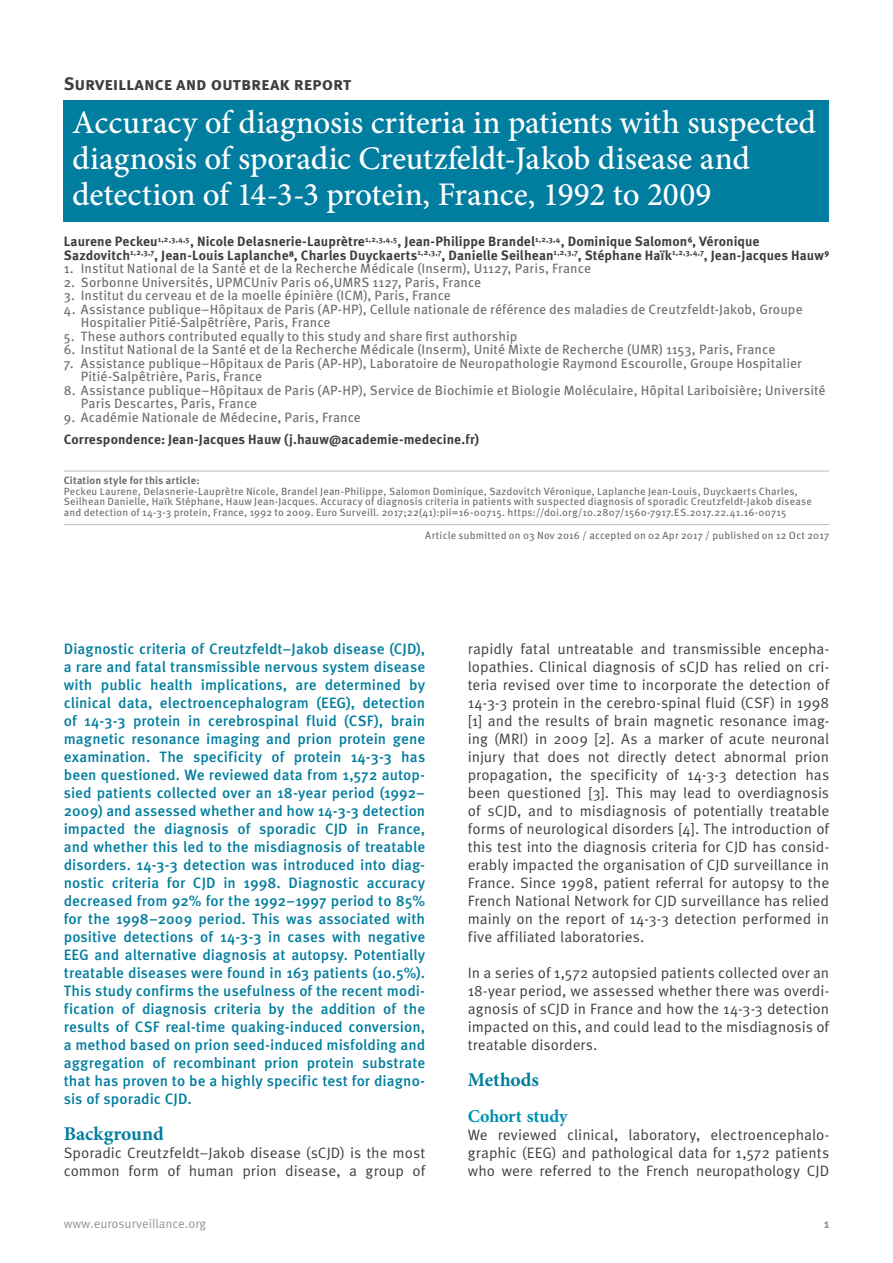
<style>
.page{position:relative;width:893px;height:1263px;background:#fff}
.page>*{position:absolute;margin:0;border:0;box-sizing:border-box;transform-origin:0 0}
.t1{font:500 33px/36px "Minion Pro";letter-spacing:-.005em;color:#fff}
.t2{font:700 19.5px "Minion Pro";color:#007d9f}
.t3{font:700 18px "Meta Pro";color:#3e3e3f}
.t4{font:700 18px "Minion Pro";letter-spacing:-.005em;color:#008fb0}
.t5{font:15px/18px "Meta Pro";color:#3e3e3f;text-align:justify}
.t6{font:500 15px/18px "Meta Pro";letter-spacing:.005em;color:#007d9f;text-align:justify}
.t7{font:13.5px/13.5px "Meta Pro";letter-spacing:.005em;color:#6c6d70}
.t8{font:700 13.5px/13.5px "Meta Pro";letter-spacing:.005em;color:#3e3e3f}
.t9{font:12.75px "Meta Pro";color:#939598}
.t10{font:700 12.75px "Meta Pro";color:#939598}
.t11{font:10.5px/10.5px "Meta Pro";letter-spacing:.015em;color:#6c6d70}
.t12{font:700 10.5px "Meta Pro";letter-spacing:.015em;color:#6c6d70}
</style>
<div class="page">
<hr style="left:64px;top:471px;width:765px;height:1px;background:#bcbdc0">
<hr style="left:64px;top:524px;width:765px;height:1px;background:#bcbdc0">
<div style="left:64px;top:100px;width:765px;height:122px;background:#007d9f"></div>
<p class="t3" style="left:64px;top:72px;width:289px">Surveillance and outbreak report</p>
<h1 class="t1" style="left:72px;top:104px;width:745px">Accuracy of diagnosis criteria in patients with suspected diagnosis of sporadic Creutzfeldt-Jakob disease and detection of 14-3-3 protein, France, 1992 to 2009</h1>
<p class="t8" style="left:64px;top:235px;width:767px">Laurene Peckeu<sup>1,2,3,4,5</sup>, Nicole Delasnerie-Lauprètre<sup>1,2,3,4,5</sup>, Jean-Philippe Brandel<sup>1,2,3,4</sup>, Dominique Salomon⁶, Véronique<br>Sazdovitch<sup>1,2,3,7</sup>, Jean-Louis Laplanche⁸, Charles Duyckaerts<sup>1,2,3,7</sup>, Danielle Seilhean<sup>1,2,3,7</sup>, Stéphane Haïk<sup>1,2,3,4,7</sup>, Jean-Jacques Hauw⁹</p>
<p class="t7" style="left:64px;top:262px;width:529px">1. Institut National de la Santé et de la Recherche Médicale (Inserm), U1127, Paris, France</p>
<p class="t7" style="left:64px;top:276px;width:419px">2. Sorbonne Universités, UPMCUniv Paris 06,UMRS 1127, Paris, France</p>
<p class="t7" style="left:64px;top:289px;width:389px">3. Institut du cerveau et de la moelle épinière (ICM), Paris, France</p>
<p class="t7" style="left:81px;top:303px;width:723px;text-indent:-17px">4. Assistance publique–Hôpitaux de Paris (AP-HP), Cellule nationale de référence des maladies de Creutzfeldt-Jakob, Groupe<br>Hospitalier Pitié-Salpêtrière, Paris, France</p>
<p class="t7" style="left:64px;top:330px;width:455px">5. These authors contributed equally to this study and share first authorship</p>
<p class="t7" style="left:64px;top:343px;width:713px">6. Institut National de la Santé et de la Recherche Médicale (Inserm), Unité Mixte de Recherche (UMR) 1153, Paris, France</p>
<p class="t7" style="left:81px;top:357px;width:723px;text-indent:-17px">7. Assistance publique–Hôpitaux de Paris (AP-HP), Laboratoire de Neuropathologie Raymond Escourolle, Groupe Hospitalier<br>Pitié-Salpêtrière, Paris, France</p>
<p class="t7" style="left:81px;top:384px;width:746px;text-indent:-17px">8. Assistance publique–Hôpitaux de Paris (AP-HP), Service de Biochimie et Biologie Moléculaire, Hôpital Lariboisière; Université<br>Paris Descartes, Paris, France</p>
<p class="t7" style="left:64px;top:411px;width:299px">9. Académie Nationale de Médecine, Paris, France</p>
<p class="t8" style="left:64px;top:433px;width:417px">Correspondence: Jean-Jacques Hauw (j.hauw@academie-medecine.fr)</p>
<p class="t12" style="left:64px;top:474px;width:137px">Citation style for this article:</p>
<p class="t11" style="left:64px;top:486px;width:750px">Peckeu Laurene, Delasnerie-Lauprètre Nicole, Brandel Jean-Philippe, Salomon Dominique, Sazdovitch Véronique, Laplanche Jean-Louis, Duyckaerts Charles,<br>Seilhean Danielle, Haïk Stéphane, Hauw Jean-Jacques. Accuracy of diagnosis criteria in patients with suspected diagnosis of sporadic Creutzfeldt-Jakob disease and detection of 14-3-3 protein, France, 1992 to 2009. Euro Surveill. 2017;22(41):pii=16-00715. https://doi.org/10.2807/1560-7917.ES.2017.22.41.16-00715</p>
<p class="t11" style="left:425px;top:530px;width:405px">Article submitted on 03 Nov 2016 / accepted on 02 Apr 2017 / published on 12 Oct 2017</p>
<p class="t6" style="left:64px;top:640px;width:363px">Diagnostic criteria of Creutzfeldt–Jakob disease (CJD), a rare and fatal transmissible nervous system disease with public health implications, are determined by clinical data, electroencephalogram (EEG), detection of 14-3-3 protein in cerebrospinal fluid (CSF), brain magnetic resonance imaging and prion protein gene examination. The specificity of protein 14-3-3 has been questioned. We reviewed data from 1,572 autop&shy;sied patients collected over an 18-year period (1992– 2009) and assessed whether and how 14-3-3 detection impacted the diagnosis of sporadic CJD in France, and whether this led to the misdiagnosis of treatable disorders. 14-3-3 detection was introduced into diag&shy;nostic criteria for CJD in 1998. Diagnostic accuracy decreased from 92% for the 1992–1997 period to 85% for the 1998–2009 period. This was associated with positive detections of 14-3-3 in cases with negative EEG and alternative diagnosis at autopsy. Potentially treatable diseases were found in 163 patients (10.5%).<br>This study confirms the usefulness of the recent modi&shy;fication of diagnosis criteria by the addition of the results of CSF real-time quaking-induced conversion, a method based on prion seed-induced misfolding and aggregation of recombinant prion protein substrate that has proven to be a highly specific test for diagno&shy;sis of sporadic CJD.</p>
<h2 class="t2" style="left:64px;top:1120px;width:101px">Background</h2>
<p class="t5" style="left:64px;top:1144px;width:363px">Sporadic Creutzfeldt–Jakob disease (sCJD) is the most common form of human prion disease, a group of</p>
<p class="t5" style="left:468px;top:640px;width:363px">rapidly fatal untreatable and transmissible encepha&shy;lopathies. Clinical diagnosis of sCJD has relied on cri&shy;teria revised over time to incorporate the detection of 14-3-3 protein in the cerebro-spinal fluid (CSF) in 1998 [1] and the results of brain magnetic resonance imag&shy;ing (MRI) in 2009 [2]. As a marker of acute neuronal injury that does not directly detect abnormal prion propagation, the specificity of 14-3-3 detection has been questioned [3]. This may lead to overdiagnosis of sCJD, and to misdiagnosis of potentially treatable forms of neurological disorders [4]. The introduction of this test into the diagnosis criteria for CJD has consid&shy;erably impacted the organisation of CJD surveillance in France. Since 1998, patient referral for autopsy to the French National Network for CJD surveillance has relied mainly on the report of 14-3-3 detection performed in five affiliated laboratories.</p>
<p class="t5" style="left:468px;top:964px;width:363px">In a series of 1,572 autopsied patients collected over an 18-year period, we assessed whether there was overdi&shy;agnosis of sCJD in France and how the 14-3-3 detection impacted on this, and could lead to the misdiagnosis of treatable disorders.</p>
<h2 class="t2" style="left:468px;top:1066px;width:73px">Methods</h2>
<p class="t4" style="left:468px;top:1103px;width:101px">Cohort study</p>
<p class="t5" style="left:468px;top:1126px;width:363px">We reviewed clinical, laboratory, electroencephalo&shy;graphic (EEG) and pathological data for 1,572 patients who were referred to the French neuropathology CJD</p>
<p class="t9" style="left:64px;top:1215px;width:144px">www.eurosurveillance.org</p>
<p class="t10" style="left:824px;top:1215px;width:7px">1</p>
</div>
